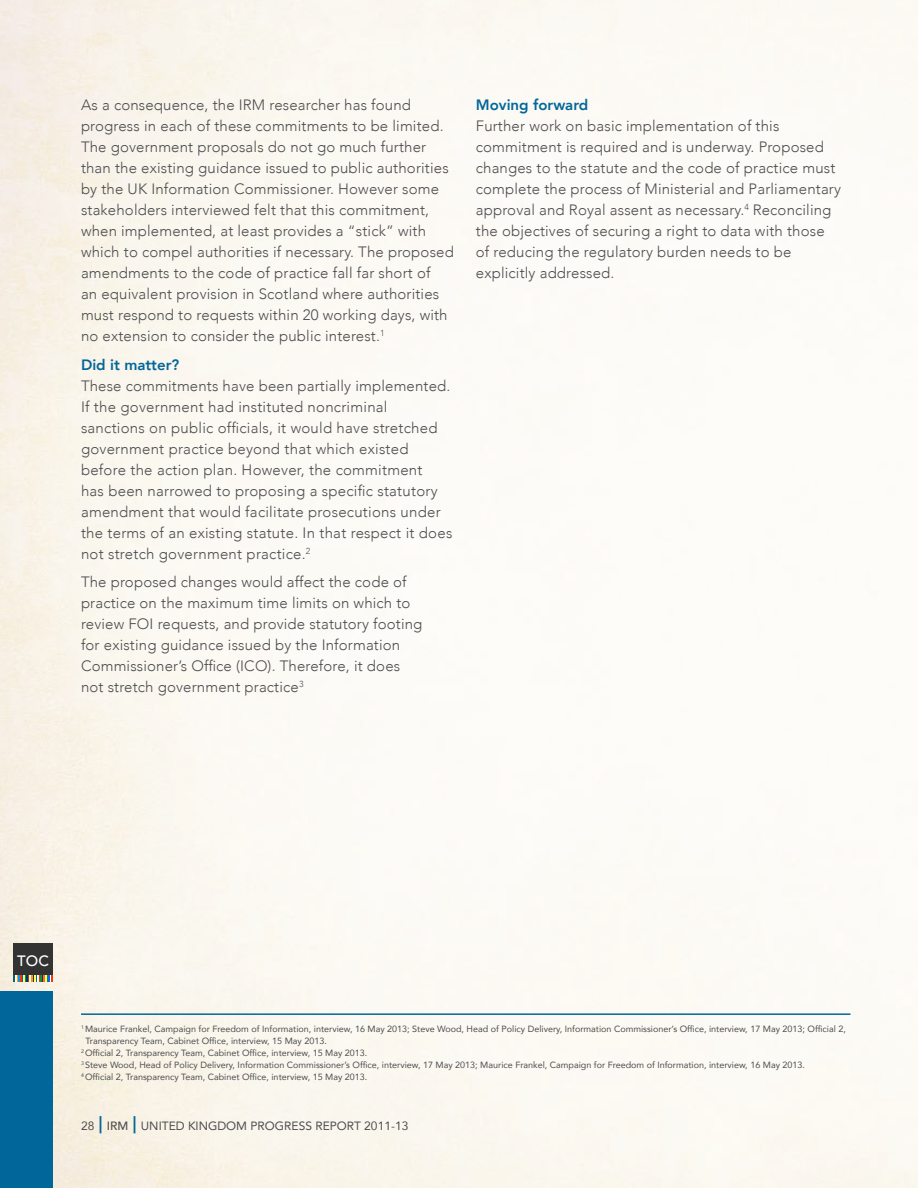
<style>
.page{position:relative;width:918px;height:1188px;background:#fff}
.page>*{position:absolute;margin:0;border:0;box-sizing:border-box;transform-origin:0 0}
.t1{font:300 15px/21px "Avenir";letter-spacing:.01em;color:#4d4d4f}
.t2{font:800 15px "Avenir";color:#01679a}
.t3{font:500 15px "Avenir";color:#fff}
.t4{font:12px "Avenir";color:#4d4d4f}
.t5{font:9px "Avenir";color:#4d4d4f}
.s1{font-weight:500;font-size:22.5px;color:#01679a}
.s2{font-weight:500}
</style>
<div class="page">
<img style="left:0;top:0;width:918px;height:1188px">
<div style="left:0;top:991px;width:53px;height:197px;background:#01679a"></div>
<div style="left:14px;top:943px;width:39px;height:32px;background:#333"></div>
<svg style="left:14px;top:975px;width:39px;height:7px"></svg>
<hr style="left:81px;top:1013px;width:769px;height:2px;background:#01679a">
<p class="t1" style="left:81px;top:94px;width:374px">As a consequence, the IRM researcher has found progress in each of these commitments to be limited.<br>The government proposals do not go much further than the existing guidance issued to public authorities by the UK Information Commissioner. However some stakeholders interviewed felt that this commitment, when implemented, at least provides a “stick” with which to compel authorities if necessary. The proposed amendments to the code of practice fall far short of<br>an equivalent provision in Scotland where authorities must respond to requests within 20 working days, with no extension to consider the public interest.<sup>1</sup></p>
<p class="t2" style="left:81px;top:351px;width:100px">Did it matter?</p>
<p class="t1" style="left:81px;top:375px;width:373px">These commitments have been partially implemented.<br>If the government had instituted noncriminal sanctions on public officials, it would have stretched government practice beyond that which existed before the action plan. However, the commitment<br>has been narrowed to proposing a specific statutory amendment that would facilitate prosecutions under the terms of an existing statute. In that respect it does not stretch government practice.<sup>2</sup></p>
<p class="t1" style="left:81px;top:571px;width:343px">The proposed changes would affect the code of practice on the maximum time limits on which to review FOI requests, and provide statutory footing for existing guidance issued by the Information Commissioner’s Office (ICO). Therefore, it does not stretch government practice<sup>3</sup></p>
<p class="t2" style="left:476px;top:91px;width:114px">M oving forward</p>
<p class="t1" style="left:476px;top:115px;width:367px">Further work on basic implementation of this commitment is required and is underway. Proposed changes to the statute and the code of practice must complete the process of Ministerial and Parliamentary approval and Royal assent as necessary.<sup>4</sup> Reconciling the objectives of securing a right to data with those of reducing the regulatory burden needs to be explicitly addressed.</p>
<p class="t3" style="left:17px;top:948px;width:33px">TOC</p>
<p class="t5" style="left:81px;top:1022px;width:766px"><sup>1</sup> Maurice Frankel, Campaign for Freedom of Information, interview, 16 May 2013; Steve Wood, Head of Policy Delivery, Information Commissioner’s Office, interview, 17 May 2013; Official 2,</p>
<p class="t5" style="left:86px;top:1034px;width:243px">Transparency Team, Cabinet Office, interview, 15 May 2013.</p>
<p class="t5" style="left:81px;top:1046px;width:288px"><sup>2</sup> Official 2, Transparency Team, Cabinet Office, interview, 15 May 2013.</p>
<p class="t5" style="left:81px;top:1058px;width:726px"><sup>3</sup> Steve Wood, Head of Policy Delivery, Information Commissioner’s Office, interview, 17 May 2013; Maurice Frankel, Campaign for Freedom of Information, interview, 16 May 2013.</p>
<p class="t5" style="left:81px;top:1070px;width:288px"><sup>4</sup> Official 2, Transparency Team, Cabinet Office, interview, 15 May 2013.</p>
<p class="t4" style="left:81px;top:1116px;width:329px">28 <span class="s1">|</span> <span class="s2">IRM</span> <span class="s1">|</span> united kingdom Progress Report 2011-13</p>
</div>
